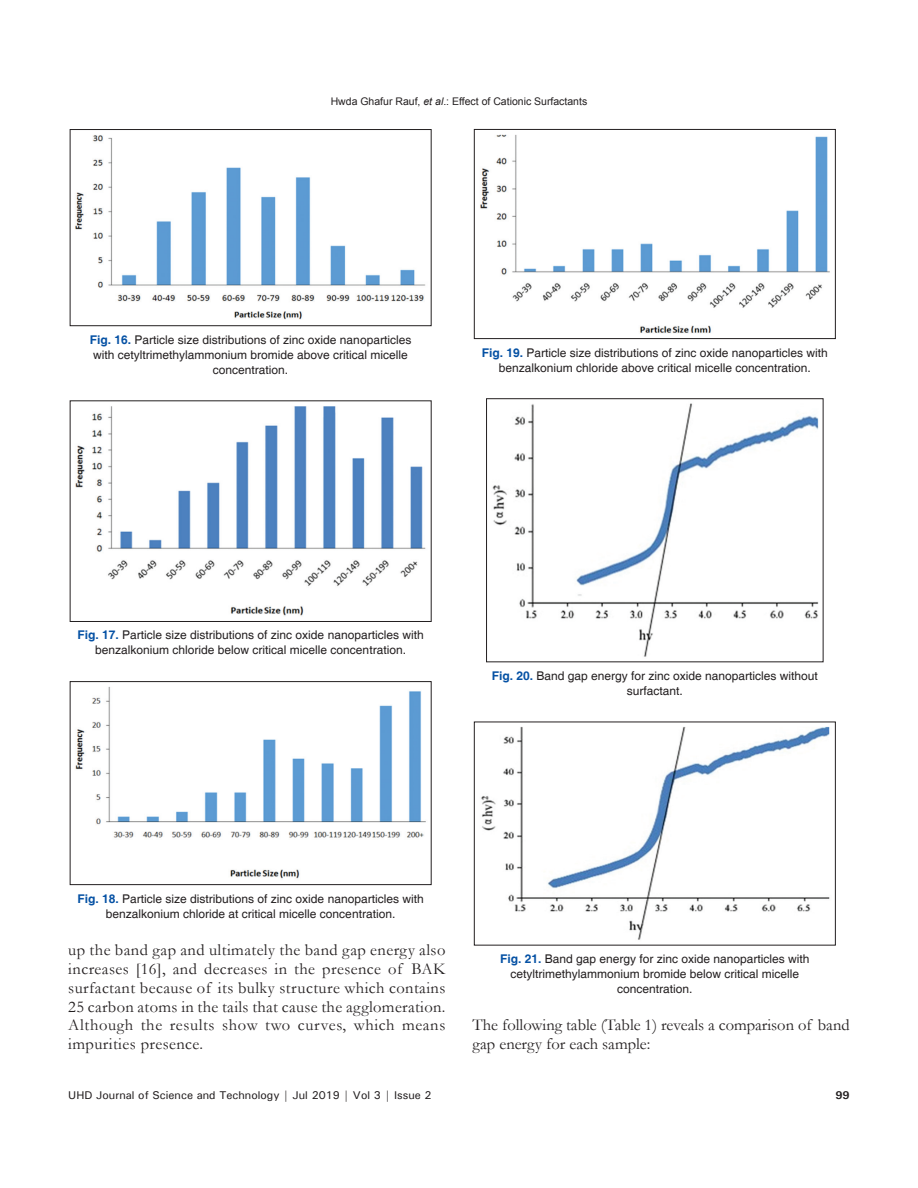
<style>
.page{position:relative;width:918px;height:1188px;background:#fff}
.page>*{position:absolute;margin:0;border:0;box-sizing:border-box;transform-origin:0 0}
.TX{font:16.5px/18.8px "Garamond";color:#231f20;text-align:justify}
.FGC{font:12px/15px "Helvetica";color:#231f20;text-align:center}
.t1{font:500 11.25px "Univers";color:#231f20}
.t2{font:700 11.25px "Univers";color:#231f20}
.t3{font:10.5px "Arial";color:#231f20}
.s1{font-style:italic}
.s2{font-weight:700;color:#0551a4}
</style>
<div class="page">
<img style="left:75px;top:135px;width:351px;height:185px">
<div style="left:70px;top:129px;width:361px;height:197px;border:1px solid #231f20"></div>
<img style="left:75px;top:406px;width:351px;height:210px">
<div style="left:70px;top:401px;width:361px;height:221px;border:1px solid #231f20"></div>
<img style="left:75px;top:686px;width:351px;height:193px">
<div style="left:70px;top:681px;width:361px;height:204px;border:1px solid #231f20"></div>
<img style="left:480px;top:134px;width:350px;height:199px">
<div style="left:474px;top:129px;width:362px;height:210px;border:1px solid #231f20"></div>
<img style="left:492px;top:403px;width:327px;height:254px">
<img style="left:481px;top:726px;width:349px;height:214px">
<div style="left:474px;top:722px;width:362px;height:223px;border:1px solid #231f20"></div>
<p class="t3" style="left:331px;top:94px;width:258px">Hwda Ghafur Rauf, <span class="s1">et al</span>.: Effect of Cationic Surfactants</p>
<p class="FGC" style="left:90px;top:332px;width:323px"><span class="s2">Fig. 16.</span> Particle size distributions of zinc oxide nanoparticles with cetyltrimethylammonium bromide above critical micelle concentration.</p>
<p class="FGC" style="left:482px;top:345px;width:348px"><span class="s2">Fig. 19.</span> Particle size distributions of zinc oxide nanoparticles with benzalkonium chloride above critical micelle concentration.</p>
<p class="FGC" style="left:78px;top:628px;width:348px"><span class="s2">Fig. 17.</span> Particle size distributions of zinc oxide nanoparticles with benzalkonium chloride below critical micelle concentration.</p>
<p class="FGC" style="left:492px;top:668px;width:328px"><span class="s2">Fig. 20.</span> Band gap energy for zinc oxide nanoparticles without surfactant.</p>
<p class="FGC" style="left:78px;top:891px;width:348px"><span class="s2">Fig. 18.</span> Particle size distributions of zinc oxide nanoparticles with benzalkonium chloride at critical micelle concentration.</p>
<p class="TX" style="left:68px;top:940px;width:379px">up the band gap and ultimately the band gap energy also increases [16], and decreases in the presence of BAK surfactant because of its bulky structure which contains 25 carbon atoms in the tails that cause the agglomeration.<br>Although the results show two curves, which means impurities presence.</p>
<p class="FGC" style="left:500px;top:952px;width:311px"><span class="s2">Fig. 21.</span> Band gap energy for zinc oxide nanoparticles with cetyltrimethylammonium bromide below critical micelle concentration.</p>
<p class="TX" style="left:473px;top:1015px;width:379px">The following table (Table 1) reveals a comparison of band gap energy for each sample:</p>
<p class="t1" style="left:68px;top:1088px;width:365px">UHD Journal of Science and Technology | Jul 2019 | Vol 3 | Issue 2</p>
<p class="t2" style="left:836px;top:1088px;width:16px">99</p>
</div>
